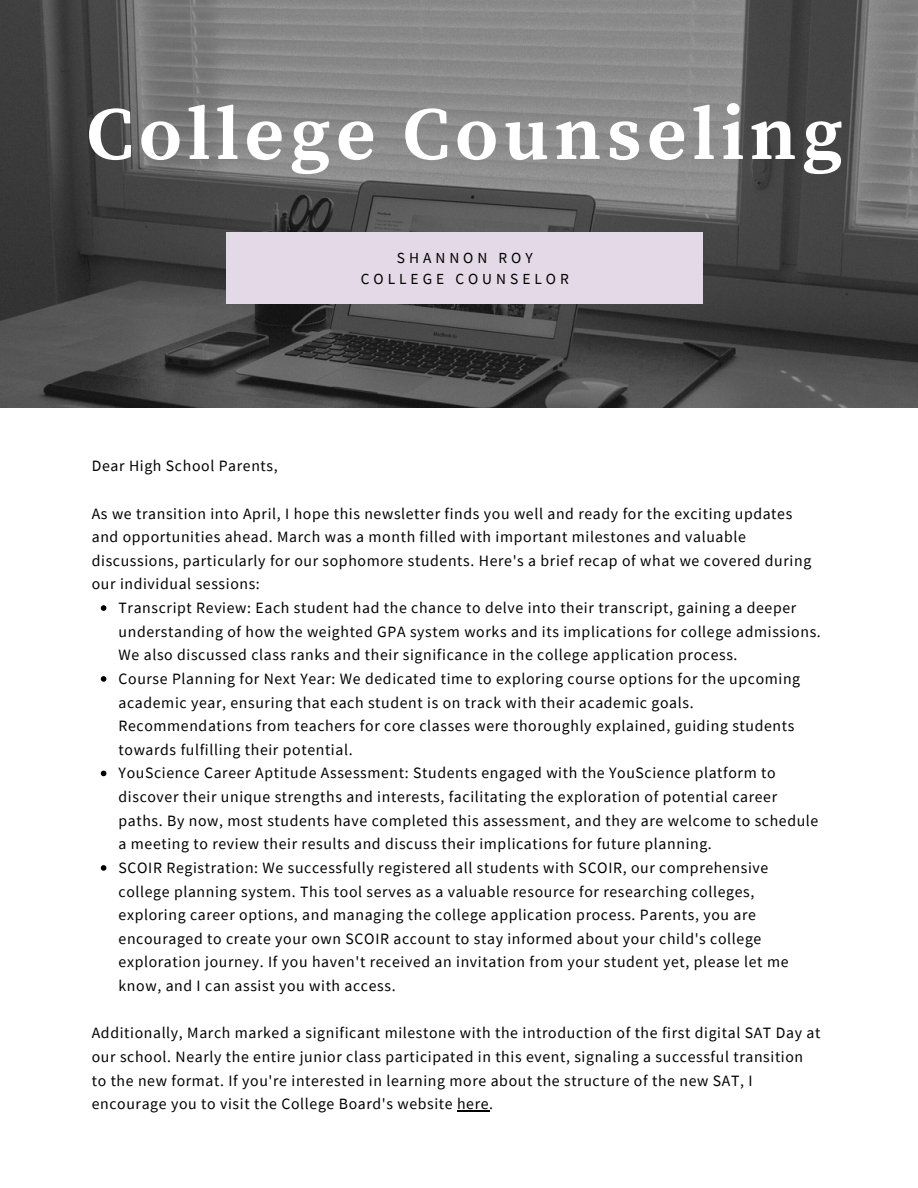
<style>
.page{position:relative;width:918px;height:1188px;background:#fff}
.page>*{position:absolute;margin:0;border:0;box-sizing:border-box;transform-origin:0 0}
.t1{font:700 75.6px "Source Serif Pro";letter-spacing:.07em;color:#fff}
.t2{font:15.75px/23.7px "Source Sans Pro";letter-spacing:.04em;color:#000}
.t3{font:15.3px/21.1px "Source Sans Pro";letter-spacing:.26em;color:#000;text-align:center}
</style>
<div class="page">
<img style="left:0;top:0;width:918px;height:408px">
<div style="left:227px;top:233px;width:476px;height:71px;background:#e4d9e7"></div>
<svg style="left:101px;top:605px;width:5px;height:6px"></svg>
<svg style="left:101px;top:676px;width:5px;height:6px"></svg>
<svg style="left:101px;top:771px;width:5px;height:5px"></svg>
<svg style="left:101px;top:865px;width:5px;height:6px"></svg>
<hr style="left:457px;top:1110px;width:32px;height:1px;background:#000">
<h1 class="t1" style="left:87px;top:90px;width:758px">College Counseling</h1>
<p class="t3" style="left:361px;top:247px;width:210px">SHANNON ROY<br>COLLEGE COUNSELOR</p>
<p class="t2" style="left:92px;top:454px;width:187px">Dear High School Parents,</p>
<p class="t2" style="left:92px;top:501px;width:721px">As we transition into April, I hope this newsletter finds you well and ready for the exciting updates and opportunities ahead. March was a month filled with important milestones and valuable discussions, particularly for our sophomore students. Here's a brief recap of what we covered during our individual sessions:</p>
<p class="t2" style="left:119px;top:596px;width:704px">Transcript Review: Each student had the chance to delve into their transcript, gaining a deeper understanding of how the weighted GPA system works and its implications for college admissions.<br>We also discussed class ranks and their significance in the college application process.<br>Course Planning for Next Year: We dedicated time to exploring course options for the upcoming academic year, ensuring that each student is on track with their academic goals.<br>Recommendations from teachers for core classes were thoroughly explained, guiding students towards fulfilling their potential.<br>YouScience Career Aptitude Assessment: Students engaged with the YouScience platform to discover their unique strengths and interests, facilitating the exploration of potential career paths. By now, most students have completed this assessment, and they are welcome to schedule a meeting to review their results and discuss their implications for future planning.<br>SCOIR Registration: We successfully registered all students with SCOIR, our comprehensive college planning system. This tool serves as a valuable resource for researching colleges, exploring career options, and managing the college application process. Parents, you are encouraged to create your own SCOIR account to stay informed about your child's college exploration journey. If you haven't received an invitation from your student yet, please let me know, and I can assist you with access.</p>
<p class="t2" style="left:92px;top:1021px;width:730px">Additionally, March marked a significant milestone with the introduction of the first digital SAT Day at our school. Nearly the entire junior class participated in this event, signaling a successful transition to the new format. If you're interested in learning more about the structure of the new SAT, I encourage you to visit the College Board's website here.</p>
</div>
